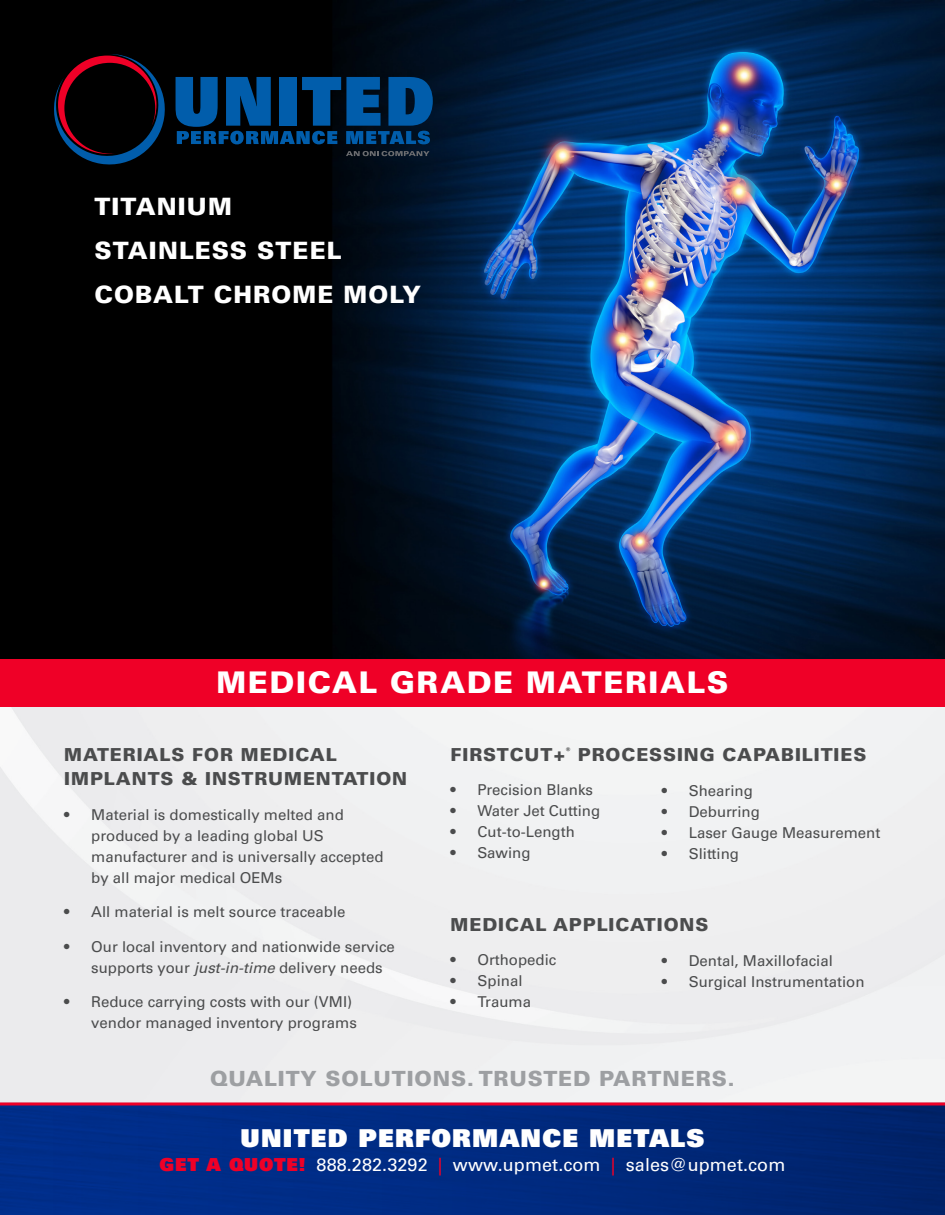
<style>
.page{position:relative;width:945px;height:1215px;background:#fff}
.page>*{position:absolute;margin:0;border:0;box-sizing:border-box;transform-origin:0 0}
.t1{font:900 30px "Univers LT Pro 75";letter-spacing:.055em;color:#fff}
.t2{font:24.75px "Univers LT Pro 85 X Black";letter-spacing:.05em;color:#fff}
.t3{font:900 24px "Univers LT Pro 75";letter-spacing:.045em;color:#fff}
.t4{font:900 21px "Univers LT Pro 75";letter-spacing:.04em;color:#9d9fa2}
.t5{font:900 18px/24.6px "Univers LT Pro 75";letter-spacing:.05em;color:#4b4c4d}
.t6{font:18px "Univers LT Pro 55 Roman";letter-spacing:.005em;color:#fff}
.t7{font:15px/21px "Univers LT Pro 55 Roman";color:#4b4c4d}
.s1{font-family:"Univers LT Pro 55";font-style:italic}
.s2{font-family:"Univers LT Pro 85 X Black";color:#ef0027}
.s3{color:#ef0027}
</style>
<div class="page">
<img style="left:0;top:0;width:945px;height:658px">
<div style="left:0;top:1106px;width:945px;height:109px;background:linear-gradient(to right,#003090,#00246d)"></div>
<svg style="left:0;top:1102px;width:945px;height:4px;background:#ce2048"></svg>
<div style="left:0;top:659px;width:945px;height:48px;background:#ef0027"></div>
<svg style="left:346px;top:151px;width:84px;height:5px"></svg>
<svg style="left:54px;top:54px;width:115px;height:110px;background:#150a16"></svg>
<svg style="left:176px;top:77px;width:257px;height:67px;background:#003c70"></svg>
<p class="t3" style="left:94px;top:190px;width:139px">TITANIUM</p>
<p class="t3" style="left:94px;top:234px;width:248px">STAINLESS STEEL</p>
<p class="t3" style="left:94px;top:278px;width:328px">COBALT CHROME MOLY</p>
<p class="t1" style="left:216px;top:662px;width:514px">MEDICAL GRADE MATERIALS</p>
<p class="t5" style="left:64px;top:741px;width:344px">MATERIALS FOR MEDICAL<br>IMPLANTS &amp; INSTRUMENTATION</p>
<p class="t7" style="left:91px;top:803px;width:294px;text-indent:-27px">• Material is domestically melted and produced by a leading global US manufacturer and is universally accepted by all major medical OEMs</p>
<p class="t7" style="left:64px;top:901px;width:283px">• All material is melt source traceable</p>
<p class="t7" style="left:91px;top:935px;width:305px;text-indent:-27px">• Our local inventory and nationwide service supports your <span class="s1">just-in-time</span> delivery needs</p>
<p class="t7" style="left:91px;top:991px;width:267px;text-indent:-27px">• Reduce carrying costs with our (VMI) vendor managed inventory programs</p>
<p class="t5" style="left:451px;top:741px;width:417px">FIRSTCUT+<sup>®</sup> PROCESSING CAPABILITIES</p>
<p class="t7" style="left:451px;top:779px;width:144px">• Precision Blanks</p>
<p class="t7" style="left:451px;top:800px;width:151px">• Water Jet Cutting</p>
<p class="t7" style="left:451px;top:821px;width:126px">• Cut-to-Length</p>
<p class="t7" style="left:451px;top:842px;width:82px">• Sawing</p>
<p class="t7" style="left:662px;top:780px;width:93px">• Shearing</p>
<p class="t7" style="left:662px;top:801px;width:100px">• Deburring</p>
<p class="t7" style="left:662px;top:822px;width:220px">• Laser Gauge Measurement</p>
<p class="t7" style="left:662px;top:843px;width:79px">• Slitting</p>
<p class="t5" style="left:451px;top:911px;width:259px">MEDICAL APPLICATIONS</p>
<p class="t7" style="left:451px;top:949px;width:107px">• Orthopedic</p>
<p class="t7" style="left:451px;top:970px;width:74px">• Spinal</p>
<p class="t7" style="left:451px;top:991px;width:82px">• Trauma</p>
<p class="t7" style="left:662px;top:950px;width:173px">• Dental, Maxillofacial</p>
<p class="t7" style="left:662px;top:971px;width:204px">• Surgical Instrumentation</p>
<p class="t4" style="left:210px;top:1064px;width:526px">QUALITY SOLUTIONS. TRUSTED PARTNERS.</p>
<p class="t2" style="left:241px;top:1122px;width:465px">UNITED PERFORMANCE METALS</p>
<p class="t6" style="left:160px;top:1153px;width:627px"><span class="s2">GET A QUOTE!</span> 888.282.3292 <span class="s3">|</span> www.upmet.com <span class="s3">|</span> sales@upmet.com</p>
</div>
